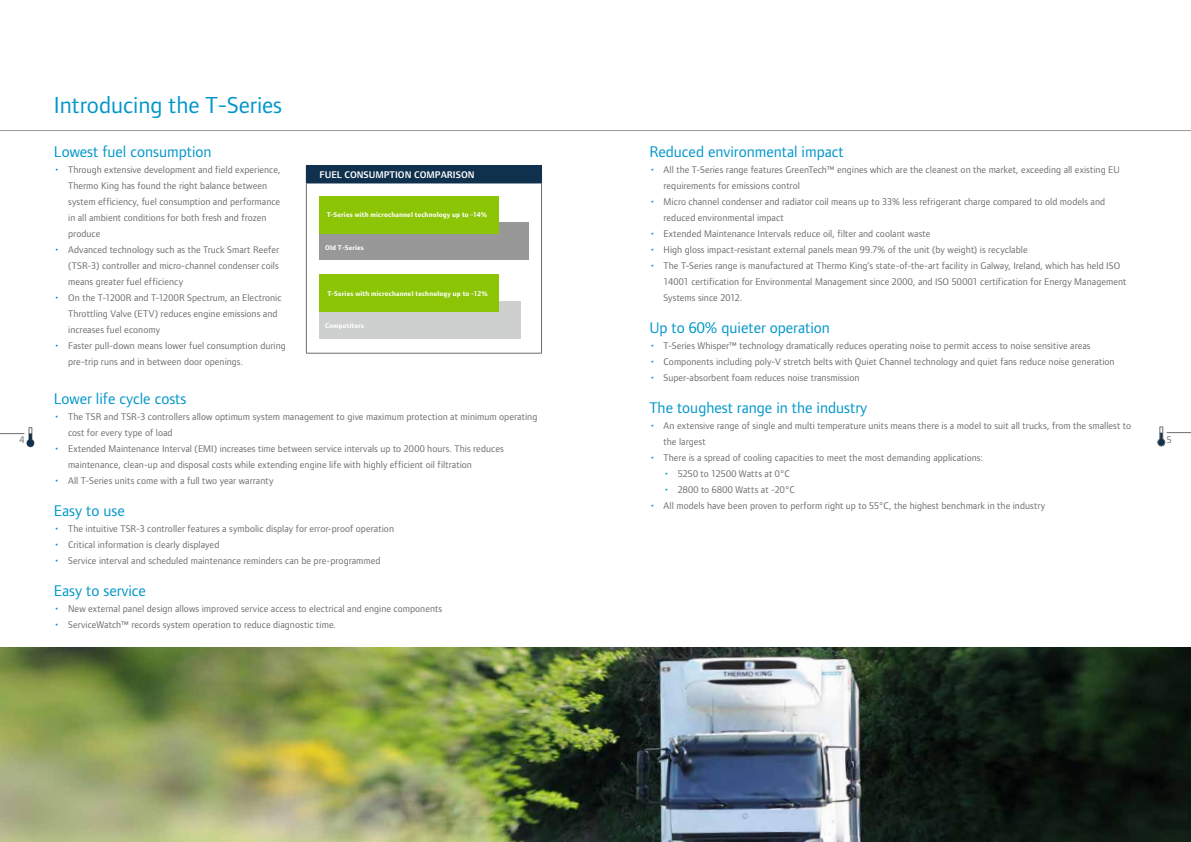
<style>
.page{position:relative;width:1191px;height:842px;background:#fff}
.page>*{position:absolute;margin:0;border:0;box-sizing:border-box;transform-origin:0 0}
.t1{font:24px "Foundry Form Sans Blonde";color:#0096cb}
.t2{font:16px "Foundry Form Sans Blonde";color:#0096cb}
.t3{font:10px/16px "Foundry Form Sans Blonde";letter-spacing:.005em;color:#6c6c6c}
.t4{font:600 10px "Foundry Form Sans Blonde";color:#fff}
.t5{font:10px "Foundry Form Sans Blonde";letter-spacing:.025em;color:#6c6c6c}
.t6{font:700 7.1px "Foundry Form Sans Blonde";letter-spacing:.02em;color:#fff}
.s1{font-size:12px;color:#0096cb}
</style>
<div class="page">
<svg style="left:1157px;top:426px;width:34px;height:20px"></svg>
<svg style="left:0;top:427px;width:34px;height:20px"></svg>
<hr style="left:0;top:130px;width:1191px;height:1px;background:#989898">
<div style="left:306px;top:166px;width:235px;height:17px;background:#0f314d"></div>
<hr style="left:306px;top:353px;width:235px;height:1px;background:#6c6c6c">
<hr style="left:306px;top:183px;width:235px;height:1px;background:#0f314d">
<svg style="left:541px;top:166px;width:1px;height:17px"></svg>
<hr style="left:306px;top:183px;width:1px;height:170px;background:#6c6c6c">
<hr style="left:541px;top:183px;width:1px;height:170px;background:#6c6c6c">
<div style="left:319px;top:301px;width:201px;height:37px;background:#cecfcf"></div>
<div style="left:319px;top:222px;width:210px;height:38px;background:#989898"></div>
<div style="left:319px;top:196px;width:180px;height:38px;background:#8bc505"></div>
<div style="left:319px;top:274px;width:180px;height:38px;background:#8bc505"></div>
<img style="left:0;top:648px;width:1191px;height:194px">
<h1 class="t1" style="left:54px;top:92px;width:230px">Introducing the T-Series</h1>
<h2 class="t2" style="left:54px;top:143px;width:159px">Lowest fuel consumption</h2>
<p class="t3" style="left:68px;top:162px;width:214px;text-indent:-14px"><span class="s1">•</span> Through extensive development and field experience, Thermo King has found the right balance between system efficiency, fuel consumption and performance in all ambient conditions for both fresh and frozen produce</p>
<p class="t3" style="left:68px;top:242px;width:212px;text-align:justify;text-indent:-14px"><span class="s1">•</span> Advanced technology such as the Truck Smart Reefer (TSR-3) controller and micro-channel condenser coils means greater fuel efficiency</p>
<p class="t3" style="left:68px;top:290px;width:215px;text-indent:-14px"><span class="s1">•</span> On the T-1200R and T-1200R Spectrum, an Electronic<br>Throttling Valve (ETV) reduces engine emissions and increases fuel economy</p>
<p class="t3" style="left:68px;top:338px;width:219px;text-indent:-14px"><span class="s1">•</span> Faster pull-down means lower fuel consumption during pre-trip runs and in between door openings.</p>
<h2 class="t2" style="left:54px;top:390px;width:134px">Lower life cycle costs</h2>
<p class="t3" style="left:68px;top:409px;width:471px;text-indent:-14px"><span class="s1">•</span> The TSR and TSR-3 controllers allow optimum system management to give maximum protection at minimum operating cost for every type of load</p>
<p class="t3" style="left:68px;top:441px;width:437px;text-indent:-14px"><span class="s1">•</span> Extended Maintenance Interval (EMI) increases time between service intervals up to 2000 hours. This reduces maintenance, clean-up and disposal costs while extending engine life with highly efficient oil filtration</p>
<p class="t3" style="left:54px;top:473px;width:221px"><span class="s1">•</span> All T-Series units come with a full two year warranty</p>
<h2 class="t2" style="left:54px;top:502px;width:72px">Easy to use</h2>
<p class="t3" style="left:54px;top:521px;width:342px"><span class="s1">•</span> The intuitive TSR-3 controller features a symbolic display for error-proof operation</p>
<p class="t3" style="left:54px;top:537px;width:167px"><span class="s1">•</span> Critical information is clearly displayed</p>
<p class="t3" style="left:54px;top:553px;width:328px"><span class="s1">•</span> Service interval and scheduled maintenance reminders can be pre-programmed</p>
<h2 class="t2" style="left:54px;top:582px;width:94px">Easy to service</h2>
<p class="t3" style="left:54px;top:601px;width:390px"><span class="s1">•</span> New external panel design allows improved service access to electrical and engine components</p>
<p class="t3" style="left:54px;top:617px;width:284px"><span class="s1">•</span> ServiceWatch™ records system operation to reduce diagnostic time.</p>
<h2 class="t2" style="left:649px;top:143px;width:196px">Reduced environmental impact</h2>
<p class="t3" style="left:663px;top:162px;width:457px;text-indent:-14px"><span class="s1">•</span> All the T-Series range features GreenTech™ engines which are the cleanest on the market, exceeding all existing EU requirements for emissions control</p>
<p class="t3" style="left:663px;top:194px;width:443px;text-indent:-14px"><span class="s1">•</span> Micro channel condenser and radiator coil means up to 33% less refrigerant charge compared to old models and reduced environmental impact</p>
<p class="t3" style="left:649px;top:226px;width:282px"><span class="s1">•</span> Extended Maintenance Intervals reduce oil, filter and coolant waste</p>
<p class="t3" style="left:649px;top:242px;width:380px"><span class="s1">•</span> High gloss impact-resistant external panels mean 99.7% of the unit (by weight) is recyclable</p>
<p class="t3" style="left:663px;top:258px;width:464px;text-indent:-14px"><span class="s1">•</span> The T-Series range is manufactured at Thermo King’s state-of-the-art facility in Galway, Ireland, which has held ISO<br>14001 certification for Environmental Management since 2000, and ISO 50001 certification for Energy Management<br>Systems since 2012.</p>
<h2 class="t2" style="left:649px;top:319px;width:182px">Up to 60% quieter operation</h2>
<p class="t3" style="left:649px;top:338px;width:443px"><span class="s1">•</span> T-Series Whisper™ technology dramatically reduces operating noise to permit access to noise sensitive areas</p>
<p class="t3" style="left:649px;top:354px;width:467px"><span class="s1">•</span> Components including poly-V stretch belts with Quiet Channel technology and quiet fans reduce noise generation</p>
<p class="t3" style="left:649px;top:370px;width:212px"><span class="s1">•</span> Super-absorbent foam reduces noise transmission</p>
<h2 class="t2" style="left:649px;top:399px;width:219px">The toughest range in the industry</h2>
<p class="t3" style="left:663px;top:418px;width:469px;text-indent:-14px"><span class="s1">•</span> An extensive range of single and multi temperature units means there is a model to suit all trucks, from the smallest to the largest</p>
<p class="t3" style="left:649px;top:450px;width:335px"><span class="s1">•</span> There is a spread of cooling capacities to meet the most demanding applications:</p>
<p class="t3" style="left:663px;top:466px;width:128px"><span class="s1">•</span> 5250 to 12500 Watts at 0°C</p>
<p class="t5" style="left:663px;top:484px;width:133px"><span class="s1">•</span> 2800 to 6800 Watts at -20°C</p>
<p class="t3" style="left:649px;top:498px;width:397px"><span class="s1">•</span> All models have been proven to perform right up to 55°C, the highest benchmark in the industry</p>
<p class="t4" style="left:319px;top:169px;width:157px">FUEL CONSUMPTION COMPARISON</p>
<p class="t6" style="left:327px;top:211px;width:162px">T-Series with microchannel technology up to -14%</p>
<p class="t6" style="left:325px;top:244px;width:40px">Old T-Series</p>
<p class="t6" style="left:327px;top:289px;width:162px">T-Series with microchannel technology up to -12%</p>
<p class="t6" style="left:325px;top:321px;width:41px">Competitors</p>
<p class="t3" style="left:19px;top:432px;width:6px">4</p>
<p class="t3" style="left:1166px;top:431px;width:6px">5</p>
</div>
